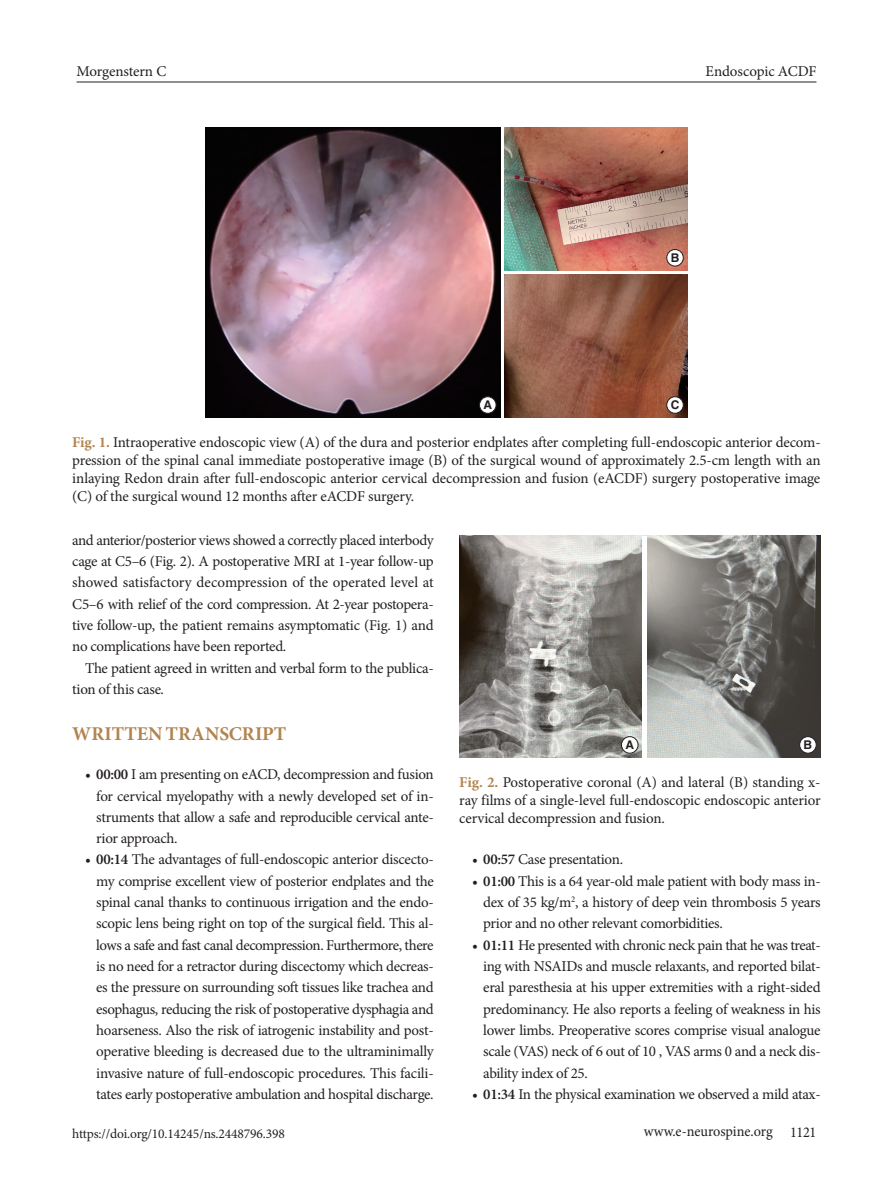
<style>
.page{position:relative;width:893px;height:1191px;background:#fff}
.page>*{position:absolute;margin:0;border:0;box-sizing:border-box;transform-origin:0 0}
.대제목{font:700 19.5px "Minion Pro";color:#b28450}
.본문{font:15px/21.3px "Minion Pro";letter-spacing:-.025em;color:#231f20;text-align:justify}
.표그림캡션{font:15px/18px "Minion Pro";letter-spacing:-.01em;color:#231f20;text-align:justify}
.본문-2{font:15px "Minion Pro";letter-spacing:-.005em;color:#231f20;scale:.95 1}
.본문-3{font:15px "Minion Pro";letter-spacing:-.005em;color:#231f20}
.doi_번호{font:13.5px "Minion Pro";letter-spacing:-.01em;color:#231f20}
.t1{font:700 12px "Helvetica LT Std";color:#231f20}
.s1{font-weight:700;color:#b28450}
.s2{font-weight:600}
</style>
<div class="page">
<hr style="left:77px;top:82px;width:739px;height:1px;background:#231f20">
<img style="left:205px;top:128px;width:296px;height:290px">
<img style="left:505px;top:275px;width:183px;height:143px">
<img style="left:505px;top:128px;width:183px;height:142px">
<div style="left:479px;top:397px;width:17px;height:16px;background:#fff;border-radius:50%"></div>
<div style="left:479px;top:396px;width:17px;height:17px;border:1px solid #231f20;border-radius:50%"></div>
<div style="left:667px;top:249px;width:16px;height:17px;background:#fff;border-radius:50%"></div>
<div style="left:666px;top:249px;width:17px;height:17px;border:1px solid #231f20;border-radius:50%"></div>
<div style="left:667px;top:397px;width:16px;height:16px;background:#fff;border-radius:50%"></div>
<div style="left:666px;top:396px;width:17px;height:17px;border:1px solid #231f20;border-radius:50%"></div>
<img style="left:459px;top:536px;width:362px;height:221px">
<div style="left:642px;top:536px;width:5px;height:221px;background:#fff"></div>
<div style="left:621px;top:736px;width:17px;height:17px;background:#fff;border-radius:50%"></div>
<div style="left:621px;top:736px;width:17px;height:17px;border:1px solid #231f20;border-radius:50%"></div>
<div style="left:800px;top:736px;width:16px;height:17px;background:#fff;border-radius:50%"></div>
<div style="left:799px;top:736px;width:17px;height:17px;border:1px solid #231f20;border-radius:50%"></div>
<p class="본문" style="left:77px;top:61px;width:91px">Morgenstern C</p>
<p class="본문-3" style="left:706px;top:61px;width:112px">Endoscopic ACDF</p>
<p class="t1" style="left:483px;top:397px;width:10px">A</p>
<p class="t1" style="left:671px;top:250px;width:10px">B</p>
<p class="t1" style="left:671px;top:397px;width:10px">C</p>
<p class="표그림캡션" style="left:72px;top:433px;width:750px"><span class="s1">Fig. 1.</span> Intraoperative endoscopic view (A) of the dura and posterior endplates after completing full-endoscopic anterior decom&shy;pression of the spinal canal immediate postoperative image (B) of the surgical wound of approximately 2.5-cm length with an inlaying Redon drain after full-endoscopic anterior cervical decompression and fusion (eACDF) surgery postoperative image (C) of the surgical wound 12 months after eACDF surgery.</p>
<p class="본문" style="left:72px;top:529px;width:363px">and anterior/posterior views showed a correctly placed interbody cage at C5–6 (Fig. 2). A postoperative MRI at 1-year follow-up showed satisfactory decompression of the operated level at C5–6 with relief of the cord compression. At 2-year postopera&shy;tive follow-up, the patient remains asymptomatic (Fig. 1) and no complications have been reported.</p>
<p class="본문" style="left:72px;top:657px;width:363px;text-indent:13px">The patient agreed in written and verbal form to the publica&shy;tion of this case.</p>
<p class="대제목" style="left:72px;top:720px;width:216px">WRITTEN TRANSCRIPT</p>
<p class="본문" style="left:96px;top:764px;width:339px;text-indent:-11px">• <span class="s2">00:00</span> I am presenting on eACD, decompression and fusion for cervical myelopathy with a newly developed set of in&shy;struments that allow a safe and reproducible cervical ante&shy;rior approach.</p>
<p class="본문" style="left:96px;top:849px;width:339px;text-indent:-11px">• <span class="s2">00:14</span> The advantages of full-endoscopic anterior discecto&shy;my comprise excellent view of posterior endplates and the spinal canal thanks to continuous irrigation and the endo&shy;scopic lens being right on top of the surgical field. This al&shy;lows a safe and fast canal decompression. Furthermore, there is no need for a retractor during discectomy which decreas&shy;es the pressure on surrounding soft tissues like trachea and esophagus, reducing the risk of postoperative dysphagia and hoarseness. Also the risk of iatrogenic instability and post&shy;operative bleeding is decreased due to the ultraminimally invasive nature of full-endoscopic procedures. This facili&shy;tates early postoperative ambulation and hospital discharge.</p>
<p class="본문" style="left:472px;top:849px;width:153px">• <span class="s2">00:57</span> Case presentation.</p>
<p class="t1" style="left:625px;top:737px;width:10px">A</p>
<p class="t1" style="left:804px;top:737px;width:10px">B</p>
<p class="표그림캡션" style="left:459px;top:773px;width:363px"><span class="s1">Fig. 2.</span> Postoperative coronal (A) and lateral (B) standing x&shy;ray films of a single-level full-endoscopic endoscopic anterior cervical decompression and fusion.</p>
<p class="본문" style="left:483px;top:870px;width:339px;text-indent:-11px">• <span class="s2">01:00</span> This is a 64 year-old male patient with body mass in&shy;dex of 35 kg/m<sup>2</sup>, a history of deep vein thrombosis 5 years prior and no other relevant comorbidities.</p>
<p class="본문" style="left:483px;top:934px;width:339px;text-indent:-11px">• <span class="s2">01:11</span> He presented with chronic neck pain that he was treat&shy;ing with NSAIDs and muscle relaxants, and reported bilat&shy;eral paresthesia at his upper extremities with a right-sided predominancy. He also reports a feeling of weakness in his lower limbs. Preoperative scores comprise visual analogue scale (VAS) neck of 6 out of 10 , VAS arms 0 and a neck dis&shy;ability index of 25.</p>
<p class="본문" style="left:472px;top:1083px;width:350px">• <span class="s2">01:34</span> In the physical examination we observed a mild atax-</p>
<p class="doi_번호" style="left:72px;top:1124px;width:214px">https://doi.org/10.14245/ns.2448796.398</p>
<p class="본문-2" style="left:644px;top:1121px;width:183px">www.e-neurospine.org 1121</p>
</div>
